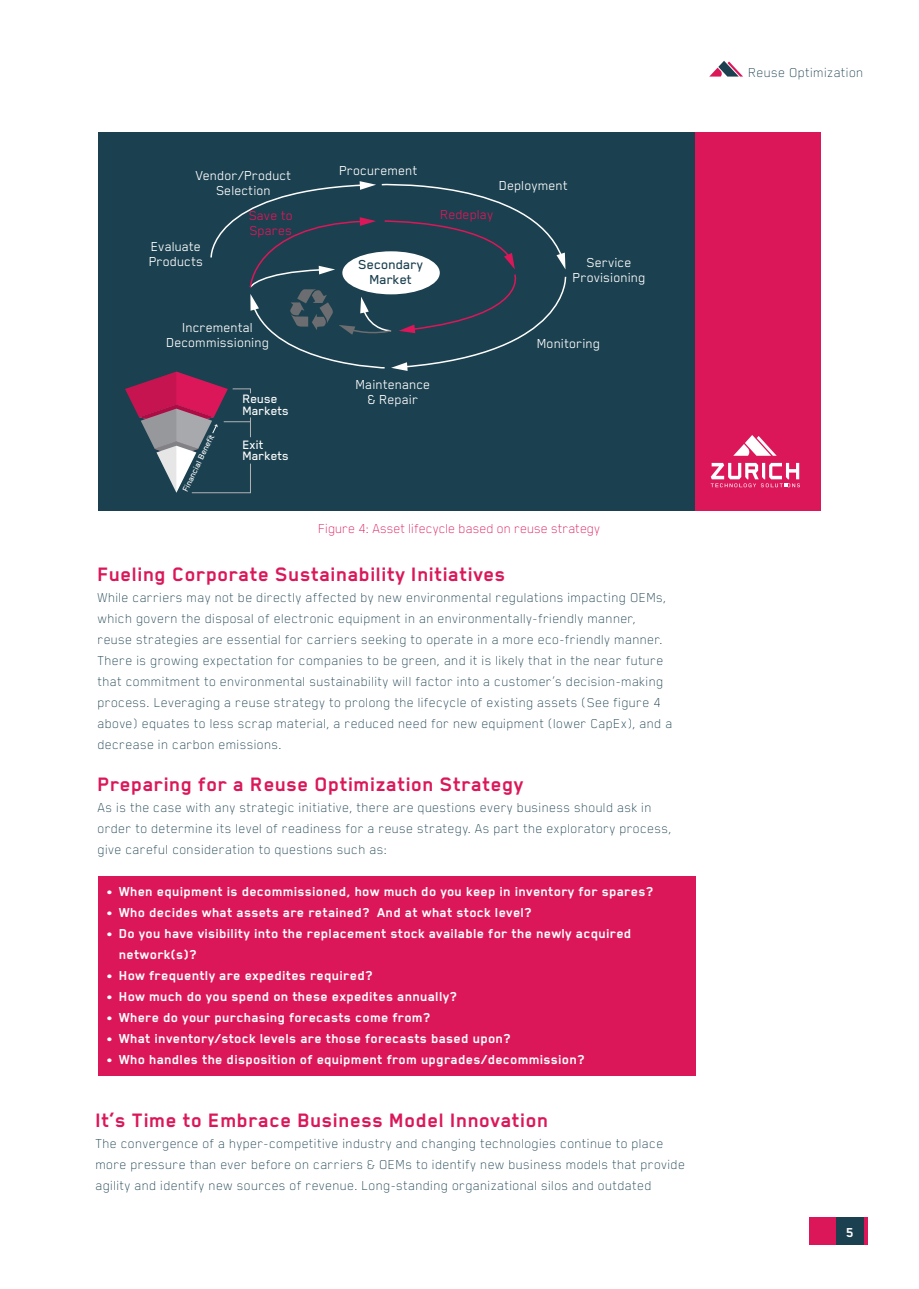
<style>
.page{position:relative;width:919px;height:1289px;background:#fff}
.page>*{position:absolute;margin:0;border:0;box-sizing:border-box;transform-origin:0 0}
.Titulo-Vermelho{font:700 22.5px "Blender Pro";letter-spacing:.02em;color:#dc1759}
.Texto-Azul{font:100 15px/21px "Blender Pro";letter-spacing:.02em;color:#1b404f}
.t1{font:700 15px/21px "Blender Pro";letter-spacing:.02em;color:#fff}
.t2{font:15px/15px "Blender Pro";color:#fff;text-align:center}
.Texto-Magenta{font:100 15px "Blender Pro";color:#dc1759}
.t3{font:15px/15px "Blender Pro";color:#dc1759}
.t4{font:500 15px/15px "Blender Pro";color:#1b404f;text-align:center}
.t5{font:500 13.95px/11.7px "Blender Pro";color:#fff}
.t6{font:500 9.3px "Blender Pro";color:#fff}
</style>
<div class="page">
<div style="left:808px;top:1216px;width:28px;height:28px;background:#dc1759"></div>
<hr style="left:864px;top:1216px;width:3px;height:28px;background:#dc1759">
<div style="left:836px;top:1216px;width:28px;height:28px;background:#1b404f"></div>
<div style="left:98px;top:876px;width:597px;height:200px;background:#dc1759"></div>
<div style="left:98px;top:132px;width:597px;height:378px;background:#1b404f"></div>
<div style="left:695px;top:132px;width:126px;height:378px;background:#dc1759"></div>
<svg style="left:733px;top:435px;width:43px;height:21px"></svg>
<svg style="left:710px;top:463px;width:89px;height:24px"></svg>
<svg style="left:125px;top:181px;width:442px;height:312px"></svg>
<svg style="left:709px;top:61px;width:34px;height:16px"></svg>
<p class="t2" style="left:196px;top:168px;width:97px">Vendor/Product<br>Selection</p>
<p class="t2" style="left:339px;top:162px;width:80px">Procurement</p>
<p class="t2" style="left:499px;top:178px;width:70px">Deployment</p>
<p class="t2" style="left:149px;top:239px;width:56px;text-align:left">Evaluate<br>Products</p>
<p class="t3" style="left:249px;top:208px;width:46px">Save to<br>Spares</p>
<p class="t3" style="left:440px;top:207px;width:55px">Redeplay</p>
<p class="t4" style="left:358px;top:257px;width:66px">Secondary<br>Market</p>
<p class="t2" style="left:166px;top:319px;width:104px">Incremental<br>Decommissioning</p>
<p class="t6" style="left:180px;top:488px;width:64px;rotate:-64deg">Financial Benefit</p>
<p class="t5" style="left:243px;top:393px;width:48px">Reuse<br>Markets</p>
<p class="t5" style="left:243px;top:438px;width:48px">Exit<br>Markets</p>
<p class="t2" style="left:356px;top:376px;width:76px">Maintenance &amp; Repair</p>
<p class="t2" style="left:573px;top:254px;width:74px">Service<br>Provisioning</p>
<p class="t2" style="left:537px;top:335px;width:65px">Monitoring</p>
<p class="Texto-Magenta" style="left:318px;top:520px;width:283px">Figure 4: Asset lifecycle based on reuse strategy</p>
<p class="Titulo-Vermelho" style="left:98px;top:562px;width:409px">Fueling Corporate Sustainability Initiatives</p>
<p class="Texto-Azul" style="left:98px;top:586px;width:576px">While carriers may not be directly affected by new environmental regulations impacting OEMs, which govern the disposal of electronic equipment in an environmentally-friendly manner, reuse strategies are essential for carriers seeking to operate in a more eco-friendly manner.<br>There is growing expectation for companies to be green, and it is likely that in the near future that commitment to environmental sustainability will factor into a customer’s decision-making process. Leveraging a reuse strategy to prolong the lifecycle of existing assets (See figure 4 above) equates to less scrap material, a reduced need for new equipment (lower CapEx), and a decrease in carbon emissions.</p>
<p class="Titulo-Vermelho" style="left:98px;top:772px;width:427px">Preparing for a Reuse Optimization Strategy</p>
<p class="Texto-Azul" style="left:98px;top:796px;width:575px">As is the case with any strategic initiative, there are questions every business should ask in order to determine its level of readiness for a reuse strategy. As part the exploratory process, give careful consideration to questions such as:</p>
<p class="t1" style="left:106px;top:881px;width:548px">• When equipment is decommissioned, how much do you keep in inventory for spares?</p>
<p class="t1" style="left:106px;top:902px;width:426px">• Who decides what assets are retained? And at what stock level?</p>
<p class="t1" style="left:119px;top:923px;width:514px;text-indent:-13px">• Do you have visibility into the replacement stock available for the newly acquired network(s)?</p>
<p class="t1" style="left:106px;top:965px;width:267px">• How frequently are expedites required?</p>
<p class="t1" style="left:106px;top:986px;width:352px">• How much do you spend on these expedites annually?</p>
<p class="t1" style="left:106px;top:1007px;width:325px">• Where do your purchasing forecasts come from?</p>
<p class="t1" style="left:106px;top:1028px;width:405px">• What inventory/stock levels are those forecasts based upon?</p>
<p class="t1" style="left:106px;top:1049px;width:479px">• Who handles the disposition of equipment from upgrades/decommission?</p>
<p class="Titulo-Vermelho" style="left:96px;top:1108px;width:454px">It’s Time to Embrace Business Model Innovation</p>
<p class="Texto-Azul" style="left:96px;top:1132px;width:591px">The convergence of a hyper-competitive industry and changing technologies continue to place more pressure than ever before on carriers &amp; OEMs to identify new business models that provide agility and identify new sources of revenue. Long-standing organizational silos and outdated</p>
<p class="Texto-Azul" style="left:748px;top:61px;width:117px">Reuse Optimization</p>
<p class="t1" style="left:846px;top:1221px;width:9px">5</p>
</div>
